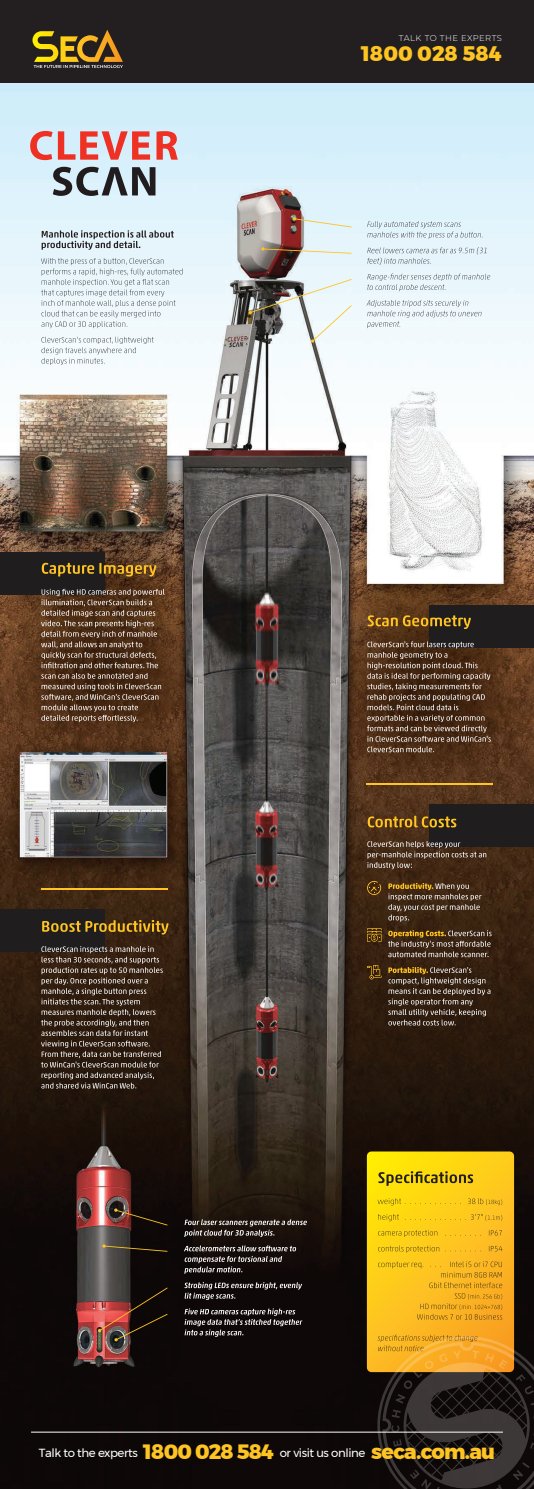
<style>
.page{position:relative;width:534px;height:1489px;background:#fff}
.page>*{position:absolute;margin:0;border:0;box-sizing:border-box;transform-origin:0 0}
.t1{font:800 21px "Montserrat";color:#fec422}
.t2{font:11.72px "Montserrat";letter-spacing:-.035em;color:#fff}
.t3{font:300 8.4px "Montserrat";letter-spacing:.045em;color:#fff}
.s1{font-weight:800;font-size:20.74px;color:#fec422}
</style>
<div class="page">
<img style="left:0;top:83px;width:533px;height:1330px">
<div style="left:429px;top:804px;width:104px;height:42px;background:#201d1e"></div>
<div style="left:429px;top:605px;width:104px;height:42px;background:#201d1e"></div>
<div style="left:0;top:552px;width:104px;height:42px;background:#201d1e"></div>
<div style="left:0;top:909px;width:104px;height:42px;background:#201d1e"></div>
<svg style="left:42px;top:230px;width:132px;height:20px;background:#b7c2c7"></svg>
<svg style="left:41px;top:258px;width:141px;height:70px;background:#dce7ec"></svg>
<svg style="left:41px;top:337px;width:113px;height:28px"></svg>
<svg style="left:41px;top:588px;width:124px;height:134px;background:#614633"></svg>
<svg style="left:366px;top:641px;width:124px;height:111px;background:#5d4432"></svg>
<svg style="left:367px;top:221px;width:115px;height:18px;background:#d1e1e8"></svg>
<svg style="left:367px;top:247px;width:119px;height:18px;background:#d7e5eb"></svg>
<svg style="left:367px;top:273px;width:123px;height:18px;background:#d8e5eb"></svg>
<svg style="left:366px;top:300px;width:115px;height:28px"></svg>
<svg style="left:42px;top:563px;width:114px;height:13px"></svg>
<svg style="left:41px;top:946px;width:122px;height:142px;background:#4a3b2f"></svg>
<svg style="left:42px;top:920px;width:126px;height:14px"></svg>
<svg style="left:367px;top:615px;width:103px;height:14px"></svg>
<svg style="left:367px;top:841px;width:119px;height:28px;background:#574232"></svg>
<svg style="left:388px;top:883px;width:93px;height:38px;background:#5a432d"></svg>
<svg style="left:387px;top:930px;width:104px;height:27px;background:#5f4a33"></svg>
<svg style="left:388px;top:966px;width:102px;height:59px;background:#4f3e2e"></svg>
<svg style="left:367px;top:815px;width:89px;height:12px"></svg>
<svg style="left:292px;top:217px;width:59px;height:10px"></svg>
<svg style="left:261px;top:247px;width:90px;height:7px"></svg>
<svg style="left:248px;top:279px;width:103px;height:64px"></svg>
<svg style="left:184px;top:1219px;width:122px;height:17px;background:#4a423d"></svg>
<svg style="left:184px;top:1245px;width:112px;height:28px;background:#3d3635"></svg>
<svg style="left:184px;top:1281px;width:118px;height:18px;background:#363131"></svg>
<svg style="left:184px;top:1308px;width:118px;height:28px;background:#3a3434"></svg>
<svg style="left:114px;top:1208px;width:53px;height:17px"></svg>
<svg style="left:102px;top:1244px;width:65px;height:7px"></svg>
<img style="left:98px;top:1287px;width:69px;height:54px">
<hr style="left:41px;top:888px;width:126px;height:1px;background:#fec422">
<hr style="left:366px;top:783px;width:126px;height:1px;background:#fec422">
<svg style="left:366px;top:1151px;width:147px;height:220px;background:#f7c617"></svg>
<svg style="left:378px;top:1171px;width:94px;height:14px"></svg>
<svg style="left:377px;top:1198px;width:124px;height:7px"></svg>
<svg style="left:378px;top:1213px;width:123px;height:8px"></svg>
<svg style="left:377px;top:1229px;width:124px;height:7px"></svg>
<svg style="left:377px;top:1245px;width:125px;height:7px"></svg>
<svg style="left:377px;top:1261px;width:125px;height:58px;background:#f1b420"></svg>
<svg style="left:367px;top:928px;width:14px;height:13px"></svg>
<svg style="left:367px;top:965px;width:14px;height:14px"></svg>
<svg style="left:367px;top:881px;width:14px;height:14px"></svg>
<svg style="left:53px;top:167px;width:102px;height:29px;background:#818b91"></svg>
<svg style="left:30px;top:131px;width:148px;height:29px;background:#e09696"></svg>
<div style="left:0;top:1413px;width:377px;height:75px;background:#0c0807"></div>
<svg style="left:377px;top:1334px;width:156px;height:154px;background:#533f23"></svg>
<div style="left:0;top:0;width:533px;height:83px;background:#231f20"></div>
<svg style="left:32px;top:30px;width:91px;height:38px"></svg>
<hr style="left:31px;top:1431px;width:471px;height:1px;background:#fff">
<p class="t3" style="left:398px;top:33px;width:104px">TALK TO THE EXPERTS</p>
<h1 class="t1" style="left:361px;top:36px;width:142px">1800 028 584</h1>
<p class="t2" style="left:39px;top:1443px;width:457px">Talk to the experts <span class="s1">1800 028 584</span> or visit us online <span class="s1">seca.com.au</span></p>
</div>
